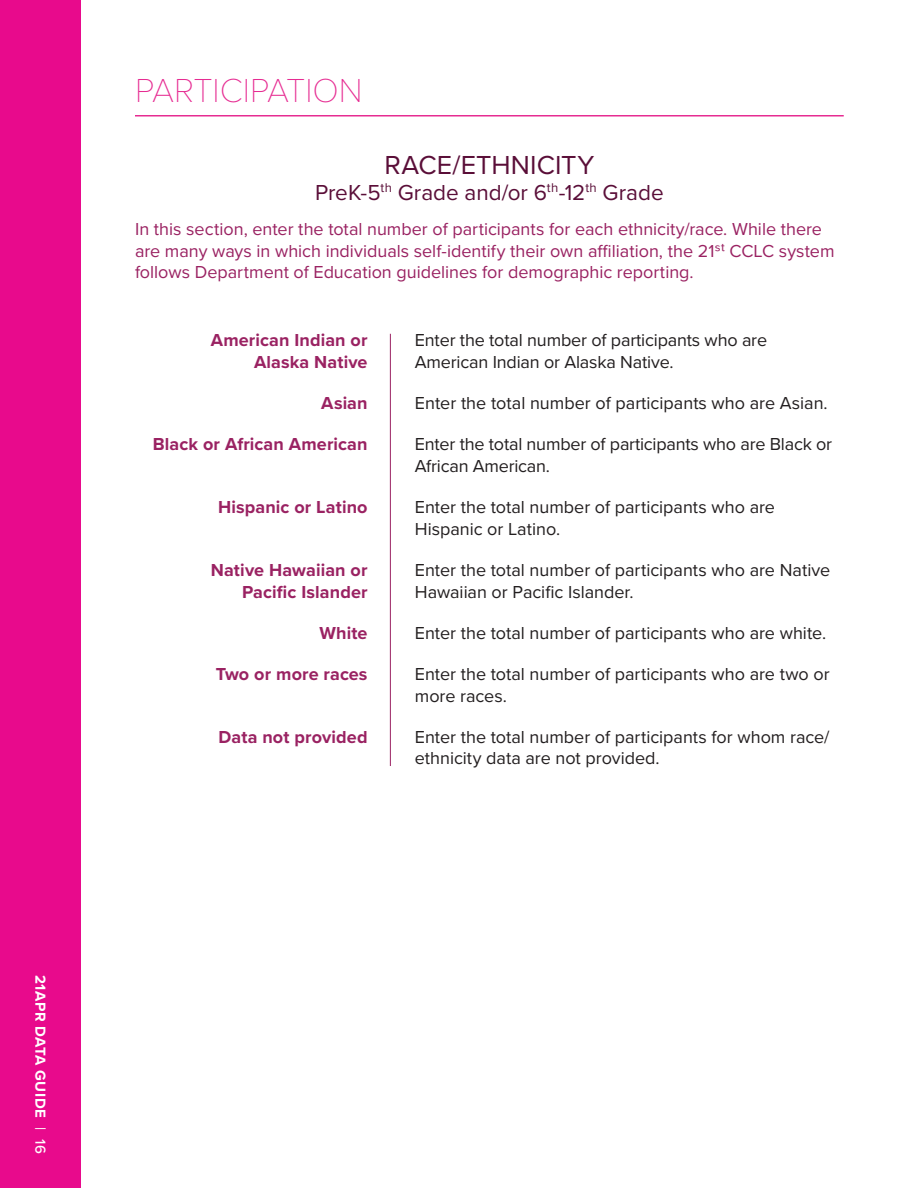
<style>
.page{position:relative;width:918px;height:1188px;background:#fff}
.page>*{position:absolute;margin:0;border:0;box-sizing:border-box;transform-origin:0 0}
.t1{font:100 34.5px "Proxima Nova T";letter-spacing:-.005em;color:#e62c92}
.t2{font:27px "Proxima Nova";color:#5a0e38}
.t3{font:22.5px "Proxima Nova";color:#5a0e38}
.t4{font:18px/21.6px "Proxima Nova";color:#231f20}
.t5{font:18px/21.6px "Proxima Nova";color:#9a2262}
.t6{font:700 18px/21.6px "Proxima Nova";letter-spacing:.005em;color:#9a2262;text-align:right}
.t7{font:700 15px "Proxima Nova";letter-spacing:.035em;color:#fff}
.s1{font-weight:500}
</style>
<div class="page">
<div style="left:0;top:0;width:81px;height:1188px;background:#e80a8c"></div>
<hr style="left:135px;top:115px;width:709px;height:2px;background:#e62c92">
<hr style="left:390px;top:334px;width:1px;height:432px;background:#9a2262">
<p class="t7" style="left:49px;top:975px;width:181px;rotate:90deg">21APR DATA GUIDE <span class="s1">| 16</span></p>
<p class="t1" style="left:135px;top:69px;width:229px">PARTICIPATION</p>
<p class="t2" style="left:384px;top:149px;width:211px">RACE/ETHNICITY</p>
<p class="t3" style="left:315px;top:179px;width:350px">PreK-5<sup>th</sup> Grade and/or 6<sup>th</sup>-12<sup>th</sup> Grade</p>
<p class="t5" style="left:135px;top:219px;width:701px">In this section, enter the total number of participants for each ethnicity/race. While there are many ways in which individuals self-identify their own affiliation, the 21st CCLC system follows Department of Education guidelines for demographic reporting.</p>
<p class="t6" style="left:211px;top:330px;width:158px">American Indian or<br>Alaska Native</p>
<p class="t4" style="left:415px;top:330px;width:354px">Enter the total number of participants who are<br>American Indian or Alaska Native.</p>
<p class="t6" style="left:321px;top:393px;width:48px">Asian</p>
<p class="t4" style="left:415px;top:393px;width:414px">Enter the total number of participants who are Asian.</p>
<p class="t6" style="left:153px;top:434px;width:216px">Black or African American</p>
<p class="t4" style="left:415px;top:434px;width:419px">Enter the total number of participants who are Black or<br>African American.</p>
<p class="t6" style="left:218px;top:497px;width:151px">Hispanic or Latino</p>
<p class="t4" style="left:415px;top:497px;width:362px">Enter the total number of participants who are<br>Hispanic or Latino.</p>
<p class="t6" style="left:211px;top:560px;width:158px">Native Hawaiian or<br>Pacific Islander</p>
<p class="t4" style="left:415px;top:560px;width:417px">Enter the total number of participants who are Native<br>Hawaiian or Pacific Islander.</p>
<p class="t6" style="left:320px;top:623px;width:50px">White</p>
<p class="t4" style="left:415px;top:622px;width:413px">Enter the total number of participants who are white.</p>
<p class="t6" style="left:216px;top:664px;width:153px">Two or more races</p>
<p class="t4" style="left:415px;top:664px;width:416px">Enter the total number of participants who are two or more races.</p>
<p class="t6" style="left:219px;top:727px;width:151px">Data not provided</p>
<p class="t4" style="left:415px;top:726px;width:416px">Enter the total number of participants for whom race/ ethnicity data are not provided.</p>
</div>
